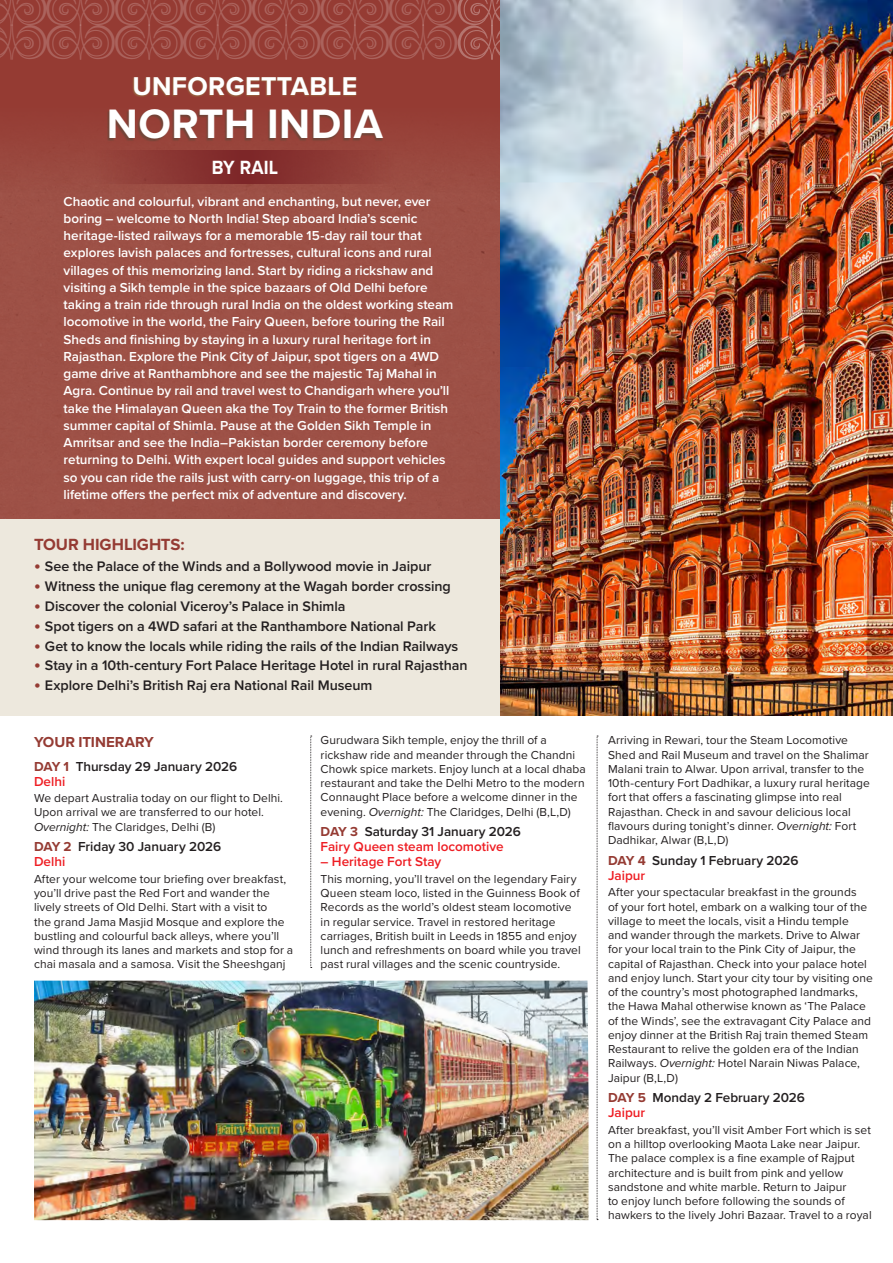
<style>
.page{position:relative;width:893px;height:1263px;background:#fff}
.page>*{position:absolute;margin:0;border:0;box-sizing:border-box;transform-origin:0 0}
.day_date{font:700 42.6px "Proxima Nova";letter-spacing:.01em;color:#fff}
.day_date-2{font:700 26.7px "Proxima Nova";letter-spacing:.01em;color:#fff}
.day_date-3{font:700 19.8px "Proxima Nova";letter-spacing:.01em;color:#fff;scale:.9 1}
.t1{font:700 16.8px "Proxima Nova";letter-spacing:-.005em;color:#953b33}
.t2{font:700 15px "Proxima Nova";color:#953b33}
.t3{font:600 14.4px "Proxima Nova";letter-spacing:-.005em;color:#231f20}
.t4{font:600 13.5px/17.2px "Proxima Nova";letter-spacing:-.005em;color:#fff}
.t5{font:600 13.5px/15px "Proxima Nova";color:#231f20}
.t6{font:600 13.5px/15px "Proxima Nova";color:#ee1d23}
.t7{font:12px/14.2px "Proxima Nova";letter-spacing:.005em;color:#231f20}
.s1{font-weight:700;font-size:18.45px;color:#953b33}
.s2{font-style:italic}
.s3{font-weight:700;color:#953b33}
.s4{color:#231f20}
.s5{color:#ee1d23}
</style>
<div class="page">
<div style="left:0;top:192px;width:500px;height:327px;background:#9d5046"></div>
<div style="left:0;top:0;width:500px;height:192px;background:linear-gradient(to bottom,#93362e,#9a493f)"></div>
<div style="left:0;top:519px;width:500px;height:197px;background:#ede8dd"></div>
<svg style="left:310px;top:736px;width:2px;height:232px"></svg>
<svg style="left:597px;top:736px;width:1px;height:484px"></svg>
<img style="left:34px;top:981px;width:554px;height:239px">
<div style="left:132px;top:76px;width:225px;height:21px;background:#997b47;opacity:.69"></div>
<div style="left:95px;top:150px;width:149px;height:34px;background:linear-gradient(to right,#9a493f,#7d2628)"></div>
<div style="left:244px;top:150px;width:149px;height:34px;background:linear-gradient(to right,#7c2527,#99493f)"></div>
<div style="left:107px;top:110px;width:276px;height:31px;background:#2b4d39;opacity:.35"></div>
<img style="left:500px;top:0;width:393px;height:716px">
<svg style="left:12px;top:0;width:514px;height:60px;background:#95413b"></svg>
<p class="day_date-2" style="left:133px;top:66px;width:226px">UNFORGETTABLE</p>
<p class="day_date" style="left:107px;top:92px;width:278px">NORTH INDIA</p>
<p class="day_date-3" style="left:212px;top:152px;width:75px">BY RAIL</p>
<p class="t4" style="left:64px;top:192px;width:391px">Chaotic and colourful, vibrant and enchanting, but never, ever boring – welcome to North India! Step aboard India’s scenic heritage-listed railways for a memorable 15-day rail tour that explores lavish palaces and fortresses, cultural icons and rural villages of this memorizing land. Start by riding a rickshaw and visiting a Sikh temple in the spice bazaars of Old Delhi before taking a train ride through rural India on the oldest working steam locomotive in the world, the Fairy Queen, before touring the Rail Sheds and finishing by staying in a luxury rural heritage fort in Rajasthan. Explore the Pink City of Jaipur, spot tigers on a 4WD game drive at Ranthambhore and see the majestic Taj Mahal in Agra. Continue by rail and travel west to Chandigarh where you’ll take the Himalayan Queen aka the Toy Train to the former British summer capital of Shimla. Pause at the Golden Sikh Temple in Amritsar and see the India–Pakistan border ceremony before returning to Delhi. With expert local guides and support vehicles so you can ride the rails just with carry-on luggage, this trip of a lifetime offers the perfect mix of adventure and discovery.</p>
<p class="t1" style="left:34px;top:532px;width:152px">TOUR HIGHLIGHTS:</p>
<p class="t3" style="left:34px;top:556px;width:399px"><span class="s1">•</span> See the Palace of the Winds and a Bollywood movie in Jaipur</p>
<p class="t3" style="left:34px;top:575px;width:418px"><span class="s1">•</span> Witness the unique flag ceremony at the Wagah border crossing</p>
<p class="t3" style="left:34px;top:595px;width:313px"><span class="s1">•</span> Discover the colonial Viceroy’s Palace in Shimla</p>
<p class="t3" style="left:34px;top:615px;width:403px"><span class="s1">•</span> Spot tigers on a 4WD safari at the Ranthambore National Park</p>
<p class="t3" style="left:34px;top:635px;width:426px"><span class="s1">•</span> Get to know the locals while riding the rails of the Indian Railways</p>
<p class="t3" style="left:34px;top:655px;width:435px"><span class="s1">•</span> Stay in a 10th-century Fort Palace Heritage Hotel in rural Rajasthan</p>
<p class="t3" style="left:34px;top:675px;width:340px"><span class="s1">•</span> Explore Delhi’s British Raj era National Rail Museum</p>
<p class="t7" style="left:321px;top:733px;width:267px">Gurudwara Sikh temple, enjoy the thrill of a rickshaw ride and meander through the Chandni Chowk spice markets. Enjoy lunch at a local dhaba restaurant and take the Delhi Metro to the modern Connaught Place before a welcome dinner in the evening. <span class="s2">Overnight:</span> The Claridges, Delhi (B,L,D)</p>
<p class="t6" style="left:321px;top:824px;width:202px"><span class="s3">DAY 3</span> <span class="s4">Saturday 31 January 2026<br></span>Fairy Queen steam locomotive</p>
<p class="t6" style="left:321px;top:854px;width:122px">– Heritage Fort Stay</p>
<p class="t7" style="left:321px;top:871px;width:262px">This morning, you’ll travel on the legendary Fairy Queen steam loco, listed in the Guinness Book of Records as the world’s oldest steam locomotive in regular service. Travel in restored heritage carriages, British built in Leeds in 1855 and enjoy lunch and refreshments on board while you travel past rural villages and the scenic countryside.</p>
<p class="t2" style="left:34px;top:731px;width:121px">YOUR ITINERARY</p>
<p class="t7" style="left:608px;top:733px;width:263px">Arriving in Rewari, tour the Steam Locomotive Shed and Rail Museum and travel on the Shalimar Malani train to Alwar. Upon arrival, transfer to the 10th-century Fort Dadhikar, a luxury rural heritage fort that offers a fascinating glimpse into real Rajasthan. Check in and savour delicious local flavours during tonight’s dinner. <span class="s2">Overnight:</span> Fort Dadhikar, Alwar (B,L,D)</p>
<p class="t5" style="left:608px;top:852px;width:192px"><span class="s3">DAY 4</span> Sunday 1 February 2026<br><span class="s5">Jaipur</span></p>
<p class="t7" style="left:608px;top:885px;width:266px">After your spectacular breakfast in the grounds<br>of your fort hotel, embark on a walking tour of the village to meet the locals, visit a Hindu temple<br>and wander through the markets. Drive to Alwar for your local train to the Pink City of Jaipur, the capital of Rajasthan. Check into your palace hotel and enjoy lunch. Start your city tour by visiting one of the country’s most photographed landmarks, the Hawa Mahal otherwise known as ‘The Palace of the Winds’, see the extravagant City Palace and enjoy dinner at the British Raj train themed Steam Restaurant to relive the golden era of the Indian Railways. <span class="s2">Overnight:</span> Hotel Narain Niwas Palace, Jaipur (B,L,D)</p>
<p class="t5" style="left:608px;top:1090px;width:198px"><span class="s3">DAY 5</span> Monday 2 February 2026<br><span class="s5">Jaipur</span></p>
<p class="t7" style="left:608px;top:1122px;width:265px">After breakfast, you’ll visit Amber Fort which is set on a hilltop overlooking Maota Lake near Jaipur.<br>The palace complex is a fine example of Rajput architecture and is built from pink and yellow sandstone and white marble. Return to Jaipur<br>to enjoy lunch before following the sounds of hawkers to the lively Johri Bazaar. Travel to a royal</p>
<p class="t5" style="left:34px;top:758px;width:205px"><span class="s3">DAY 1</span> Thursday 29 January 2026<br><span class="s5">Delhi</span></p>
<p class="t7" style="left:34px;top:790px;width:251px">We depart Australia today on our flight to Delhi.<br>Upon arrival we are transferred to our hotel.<br><span class="s2">Overnight:</span> The Claridges, Delhi (B)</p>
<p class="t5" style="left:34px;top:839px;width:189px"><span class="s3">DAY 2</span> Friday 30 January 2026<br><span class="s5">Delhi</span></p>
<p class="t7" style="left:34px;top:871px;width:261px">After your welcome tour briefing over breakfast, you’ll drive past the Red Fort and wander the lively streets of Old Delhi. Start with a visit to<br>the grand Jama Masjid Mosque and explore the bustling and colourful back alleys, where you’ll wind through its lanes and markets and stop for a chai masala and a samosa. Visit the Sheeshganj</p>
</div>
